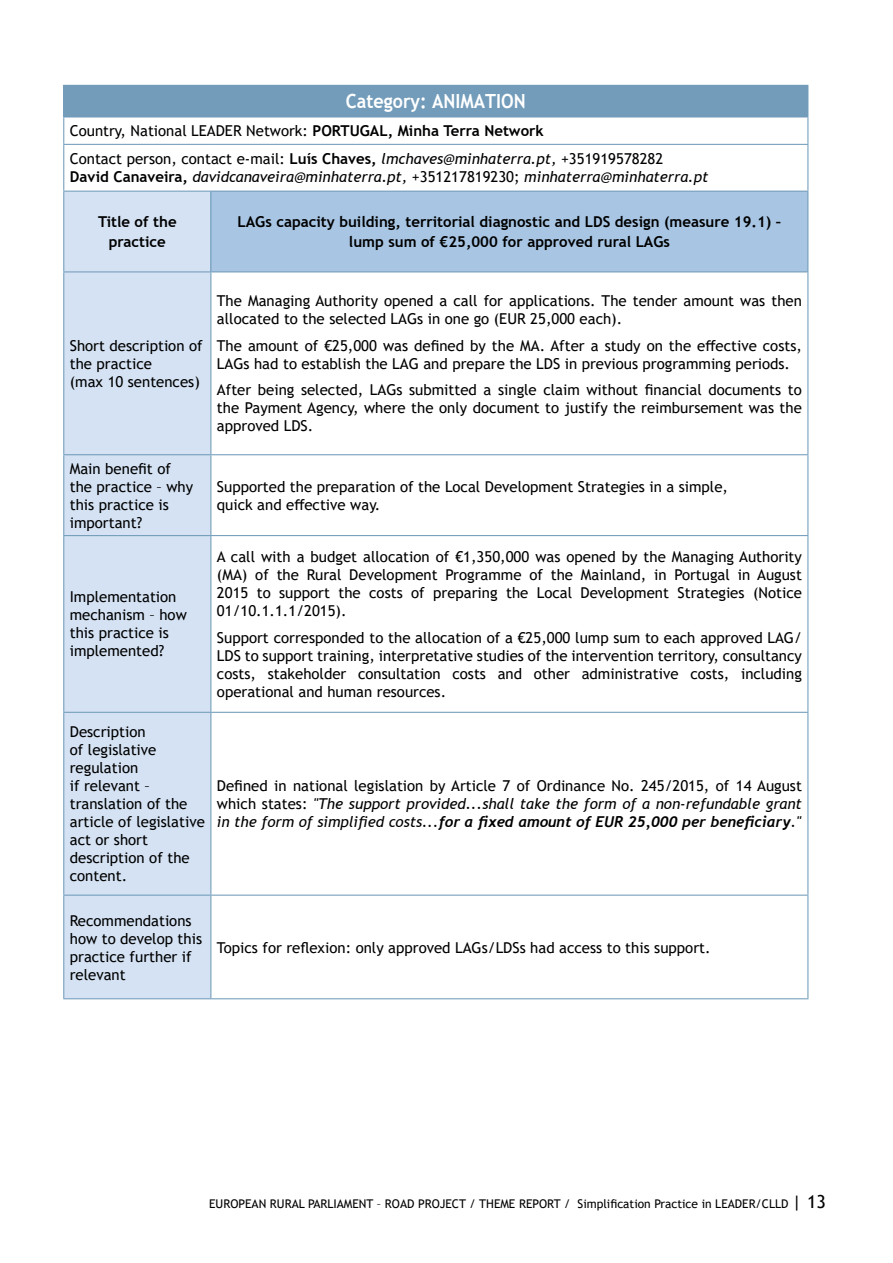
<style>
.page{position:relative;width:893px;height:1263px;background:#fff}
.page>*{position:absolute;margin:0;border:0;box-sizing:border-box;transform-origin:0 0}
.t1{font:700 19.5px "Trebuchet MS";color:#fff;scale:.92 1}
.t2{font:15px/18px "Trebuchet MS";color:#000}
.t3{font:700 15px/19.5px "Trebuchet MS";color:#000;text-align:center}
.t4{font:italic 15px "Trebuchet MS";color:#000}
.t5{font:italic 700 15px "Trebuchet";color:#000}
.t6{font:12px "Trebuchet MS";color:#000}
.s1{font-weight:700}
.s2{font-style:italic}
.s3{font-weight:700;font-style:normal}
.s4{font-style:normal}
.s5{font-family:"Trebuchet MS";font-weight:400}
.s6{font-size:18px}
</style>
<div class="page">
<div style="left:64px;top:85px;width:744px;height:32px;background:#729cba"></div>
<div style="left:64px;top:192px;width:146px;height:806px;background:#d4e2f3"></div>
<div style="left:211px;top:191px;width:597px;height:81px;background:#a8c6e4"></div>
<hr style="left:63px;top:85px;width:148px;height:1px;background:#729cba">
<hr style="left:63px;top:86px;width:1px;height:30px;background:#729cba">
<hr style="left:63px;top:116px;width:148px;height:2px;background:#729cba">
<svg style="left:63px;top:118px;width:1px;height:26px"></svg>
<hr style="left:211px;top:116px;width:597px;height:2px;background:#729cba">
<svg style="left:807px;top:118px;width:1px;height:26px"></svg>
<hr style="left:63px;top:144px;width:148px;height:1px;background:#729cba">
<hr style="left:63px;top:145px;width:1px;height:46px;background:#729cba">
<hr style="left:211px;top:144px;width:597px;height:1px;background:#729cba">
<hr style="left:807px;top:145px;width:1px;height:46px;background:#729cba">
<hr style="left:63px;top:191px;width:148px;height:1px;background:#729cba">
<hr style="left:63px;top:192px;width:1px;height:79px;background:#729cba">
<hr style="left:211px;top:191px;width:597px;height:1px;background:#729cba">
<hr style="left:210px;top:192px;width:1px;height:79px;background:#729cba">
<hr style="left:807px;top:192px;width:1px;height:79px;background:#729cba">
<hr style="left:63px;top:271px;width:148px;height:1px;background:#729cba">
<hr style="left:63px;top:272px;width:1px;height:182px;background:#729cba">
<hr style="left:211px;top:271px;width:597px;height:1px;background:#729cba">
<hr style="left:210px;top:272px;width:1px;height:182px;background:#729cba">
<hr style="left:807px;top:272px;width:1px;height:182px;background:#729cba">
<hr style="left:63px;top:454px;width:148px;height:1px;background:#729cba">
<hr style="left:63px;top:455px;width:1px;height:80px;background:#729cba">
<hr style="left:211px;top:454px;width:597px;height:1px;background:#729cba">
<hr style="left:210px;top:455px;width:1px;height:80px;background:#729cba">
<hr style="left:807px;top:455px;width:1px;height:80px;background:#729cba">
<hr style="left:63px;top:535px;width:148px;height:1px;background:#729cba">
<hr style="left:63px;top:536px;width:1px;height:176px;background:#729cba">
<hr style="left:211px;top:535px;width:597px;height:1px;background:#729cba">
<hr style="left:210px;top:536px;width:1px;height:176px;background:#729cba">
<hr style="left:807px;top:536px;width:1px;height:176px;background:#729cba">
<hr style="left:63px;top:712px;width:148px;height:1px;background:#729cba">
<hr style="left:63px;top:713px;width:1px;height:182px;background:#729cba">
<hr style="left:211px;top:712px;width:597px;height:1px;background:#729cba">
<hr style="left:210px;top:713px;width:1px;height:182px;background:#729cba">
<hr style="left:807px;top:713px;width:1px;height:182px;background:#729cba">
<hr style="left:63px;top:895px;width:148px;height:1px;background:#729cba">
<hr style="left:63px;top:896px;width:1px;height:102px;background:#729cba">
<hr style="left:211px;top:895px;width:597px;height:1px;background:#729cba">
<hr style="left:210px;top:896px;width:1px;height:102px;background:#729cba">
<hr style="left:807px;top:896px;width:1px;height:102px;background:#729cba">
<hr style="left:63px;top:998px;width:148px;height:1px;background:#729cba">
<hr style="left:211px;top:998px;width:597px;height:1px;background:#729cba">
<h1 class="t1" style="left:346px;top:89px;width:197px">Category: ANIMATION</h1>
<p class="t2" style="left:70px;top:117px;width:595px;line-height:28px">Country, National LEADER Network: <span class="s1">PORTUGAL, Minha Terra Network<br></span>Contact person, contact e-mail: <span class="s1">Luís Chaves,</span> <span class="s2">lmchaves@minhaterra.pt,</span> +351919578282</p>
<p class="t4" style="left:70px;top:168px;width:640px"><span class="s3">David Canaveira,</span> davidcanaveira@minhaterra.pt, <span class="s4">+351217819230;</span> minhaterra@minhaterra.pt</p>
<p class="t3" style="left:98px;top:212px;width:80px">Title of the practice</p>
<p class="t3" style="left:237px;top:212px;width:545px">LAGs capacity building, territorial diagnostic and LDS design (measure 19.1) – lump sum of €25,000 for approved rural LAGs</p>
<p class="t2" style="left:70px;top:336px;width:134px">Short description of the practice<br>(max 10 sentences)</p>
<p class="t2" style="left:70px;top:459px;width:125px">Main benefit of the practice – why this practice is important?</p>
<p class="t2" style="left:70px;top:588px;width:119px">Implementation mechanism – how this practice is implemented?</p>
<p class="t2" style="left:70px;top:723px;width:137px">Description<br>of legislative regulation<br>if relevant – translation of the article of legislative act or short description of the content.</p>
<p class="t2" style="left:217px;top:292px;width:586px">The Managing Authority opened a call for applications. The tender amount was then allocated to the selected LAGs in one go (EUR 25,000 each).</p>
<p class="t2" style="left:217px;top:336px;width:586px">The amount of €25,000 was defined by the MA. After a study on the effective costs,<br>LAGs had to establish the LAG and prepare the LDS in previous programming periods.</p>
<p class="t2" style="left:217px;top:381px;width:586px;text-align:justify">After being selected, LAGs submitted a single claim without financial documents to the Payment Agency, where the only document to justify the reimbursement was the approved LDS.</p>
<p class="t2" style="left:217px;top:477px;width:513px">Supported the preparation of the Local Development Strategies in a simple, quick and effective way.</p>
<p class="t2" style="left:217px;top:548px;width:586px;text-align:justify">A call with a budget allocation of €1,350,000 was opened by the Managing Authority (MA) of the Rural Development Programme of the Mainland, in Portugal in August 2015 to support the costs of preparing the Local Development Strategies (Notice 01/10.1.1.1/2015).</p>
<p class="t2" style="left:217px;top:628px;width:586px;text-align:justify">Support corresponded to the allocation of a €25,000 lump sum to each approved LAG/ LDS to support training, interpretative studies of the intervention territory, consultancy costs, stakeholder consultation costs and other administrative costs, including operational and human resources.</p>
<p class="t2" style="left:217px;top:777px;width:586px">Defined in national legislation by Article 7 of Ordinance No. 245/2015, of 14 August which states: <span class="s2">"The support provided...shall take the form of a non-refundable grant</span></p>
<p class="t5" style="left:217px;top:812px;width:586px"><span class="s5">in the form of simplified costs...</span>for a fixed amount of EUR 25,000 per beneficiary<span class="s5">."</span></p>
<p class="t2" style="left:70px;top:911px;width:134px">Recommendations how to develop this practice further if relevant</p>
<p class="t2" style="left:217px;top:938px;width:495px">Topics for reflexion: only approved LAGs/LDSs had access to this support.</p>
<p class="t6" style="left:209px;top:1196px;width:618px">EUROPEAN RURAL PARLIAMENT – ROAD PROJECT / THEME REPORT / Simplification Practice in LEADER/CLLD <span class="s6">| 13</span></p>
</div>
